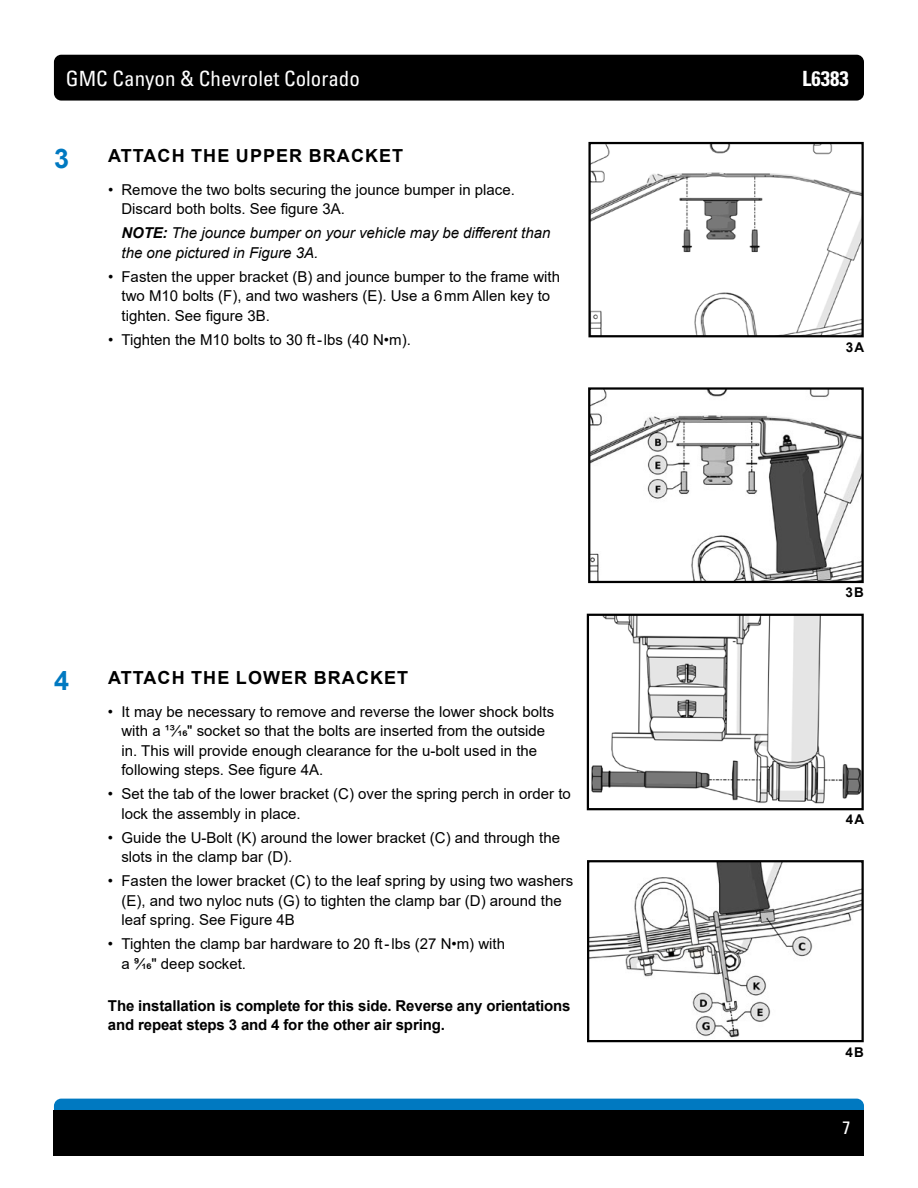
<style>
.page{position:relative;width:918px;height:1188px;background:#fff}
.page>*{position:absolute;margin:0;border:0;box-sizing:border-box;transform-origin:0 0}
.t1{font:700 27px "Arial";color:#0079c1}
.t2{font:condensed 21px "Univers LT Std";color:#fff}
.t3{font:700 condensed 21px "Univers LT Std";color:#fff}
.t4{font:700 18px "Arial";letter-spacing:.06em;color:#000}
.t5{font:condensed 18px "Univers LT Std";color:#fff}
.t6{font:15px/19.5px "Arial";color:#000}
.t7{font:700 15px/19.5px "Arial";letter-spacing:-.01em;color:#000}
.t8{font:italic 15px/19.5px "Arial";color:#000}
.t9{font:700 13.5px "Arial";letter-spacing:.075em;color:#000}
.s1{font-weight:700}
</style>
<div class="page">
<div style="left:54px;top:55px;width:810px;height:46px;background:#000;border-radius:7px"></div>
<div style="left:54px;top:1099px;width:810px;height:45px;background:#0079c1;border-radius:7px"></div>
<div style="left:54px;top:1110px;width:810px;height:46px;background:#000"></div>
<img style="left:591px;top:390px;width:270px;height:190px">
<div style="left:588px;top:387px;width:276px;height:196px;border:2px solid #000"></div>
<img style="left:591px;top:145px;width:270px;height:189px">
<div style="left:588px;top:142px;width:276px;height:195px;border:2px solid #000"></div>
<img style="left:591px;top:617px;width:270px;height:187px">
<div style="left:587px;top:614px;width:277px;height:196px;border:2px solid #000"></div>
<img style="left:590px;top:863px;width:271px;height:175px">
<div style="left:587px;top:860px;width:277px;height:182px;border:2px solid #000"></div>
<h2 class="t2" style="left:66px;top:65px;width:295px">GMC Canyon &amp; Chevrolet Colorado</h2>
<h2 class="t3" style="left:802px;top:65px;width:48px">L6383</h2>
<h1 class="t1" style="left:54px;top:139px;width:17px">3</h1>
<p class="t4" style="left:108px;top:143px;width:297px">ATTACH THE UPPER BRACKET</p>
<p class="t6" style="left:122px;top:180px;width:395px;text-indent:-14px">• Remove the two bolts securing the jounce bumper in place.<br>Discard both bolts. See figure 3A.</p>
<p class="t8" style="left:122px;top:224px;width:430px"><span class="s1">NOTE:</span> The jounce bumper on your vehicle may be different than the one pictured in Figure 3A.</p>
<p class="t6" style="left:122px;top:267px;width:440px;text-indent:-14px">• Fasten the upper bracket (B) and jounce bumper to the frame with two M10 bolts (F), and two washers (E). Use a 6mm Allen key to tighten. See figure 3B.</p>
<p class="t6" style="left:108px;top:330px;width:304px">• Tighten the M10 bolts to 30 ft-lbs (40 N•m).</p>
<h1 class="t1" style="left:54px;top:661px;width:17px">4</h1>
<p class="t4" style="left:108px;top:665px;width:302px">ATTACH THE LOWER BRACKET</p>
<p class="t6" style="left:121px;top:702px;width:434px;text-indent:-14px">• It may be necessary to remove and reverse the lower shock bolts with a 13/16" socket so that the bolts are inserted from the outside in. This will provide enough clearance for the u-bolt used in the following steps. See figure 4A.</p>
<p class="t6" style="left:121px;top:784px;width:451px;text-indent:-14px">• Set the tab of the lower bracket (C) over the spring perch in order to lock the assembly in place.</p>
<p class="t6" style="left:121px;top:828px;width:440px;text-indent:-14px">• Guide the U-Bolt (K) around the lower bracket (C) and through the slots in the clamp bar (D).</p>
<p class="t6" style="left:121px;top:871px;width:453px;text-indent:-14px">• Fasten the lower bracket (C) to the leaf spring by using two washers (E), and two nyloc nuts (G) to tighten the clamp bar (D) around the leaf spring. See Figure 4B</p>
<p class="t6" style="left:121px;top:934px;width:385px;text-indent:-14px">• Tighten the clamp bar hardware to 20 ft-lbs (27 N•m) with a 9/16" deep socket.</p>
<p class="t7" style="left:108px;top:996px;width:464px">The installation is complete for this side. Reverse any orientations and repeat steps 3 and 4 for the other air spring.</p>
<p class="t9" style="left:846px;top:337px;width:20px">3A</p>
<p class="t9" style="left:845px;top:583px;width:20px">3B</p>
<p class="t9" style="left:846px;top:810px;width:20px">4A</p>
<p class="t9" style="left:845px;top:1042px;width:20px">4B</p>
<p class="t5" style="left:843px;top:1116px;width:9px">7</p>
</div>
